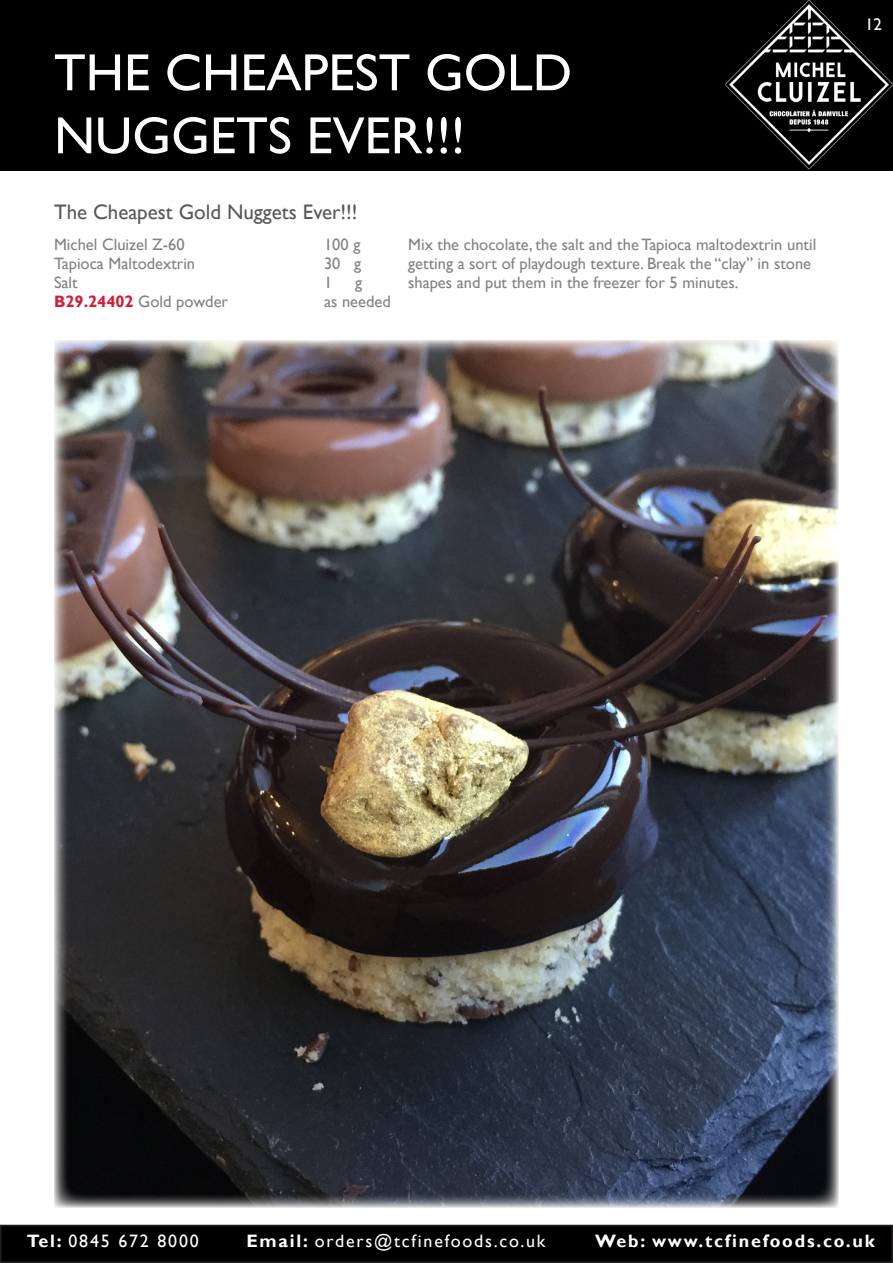
<style>
.page{position:relative;width:893px;height:1263px;background:#fff}
.page>*{position:absolute;margin:0;border:0;box-sizing:border-box;transform-origin:0 0}
.t1{font:52.5px/63px "Gill Sans";color:#fff}
.t2{font:21px "Gill Sans";color:#58595b}
.t3{font:18px "Gill Sans";letter-spacing:.1em;color:#fff}
.t4{font:700 18px "Gill Sans";letter-spacing:.1em;color:#fff}
.t5{font:16.95px "Gill Sans";color:#fff}
.t6{font:16.5px/19px "Gill Sans";color:#808384}
.s1{font-weight:700;color:#d11f38}
.s2{font-weight:700}
</style>
<div class="page">
<div style="left:0;top:0;width:893px;height:171px;background:#000"></div>
<div style="left:1px;top:1225px;width:891px;height:37px;background:#000"></div>
<div style="left:0;top:1225px;width:893px;height:38px;border:2px solid #231f20"></div>
<img style="left:54px;top:340px;width:785px;height:867px">
<p class="t1" style="left:54px;top:42px;width:520px">THE CHEAPEST GOLD<br>NUGGETS EVER!!!</p>
<p class="t2" style="left:54px;top:199px;width:305px">The Cheapest Gold Nuggets Ever!!!</p>
<p class="t6" style="left:54px;top:235px;width:132px">Michel Cluizel Z-60</p>
<p class="t6" style="left:324px;top:235px;width:38px">100 g</p>
<p class="t6" style="left:54px;top:254px;width:143px">Tapioca Maltodextrin</p>
<p class="t6" style="left:324px;top:254px;width:39px">30 g</p>
<p class="t6" style="left:54px;top:273px;width:25px">Salt</p>
<p class="t6" style="left:324px;top:273px;width:10px">1</p>
<p class="t6" style="left:355px;top:273px;width:9px">g</p>
<p class="t6" style="left:54px;top:292px;width:176px"><span class="s1">B29.24402</span> Gold powder</p>
<p class="t6" style="left:324px;top:292px;width:68px">as needed</p>
<p class="t6" style="left:408px;top:235px;width:410px">Mix the chocolate, the salt and the Tapioca maltodextrin until getting a sort of playdough texture. Break the “clay” in stone shapes and put them in the freezer for 5 minutes.</p>
<p class="t5" style="left:865px;top:15px;width:18px">12</p>
<p class="t3" style="left:27px;top:1230px;width:174px"><span class="s2">Tel:</span> 0845 672 8000</p>
<p class="t3" style="left:246px;top:1230px;width:301px"><span class="s2">Email:</span> orders@tcfinefoods.co.uk</p>
<p class="t4" style="left:595px;top:1230px;width:281px">Web: www.tcfinefoods.co.uk</p>
</div>
